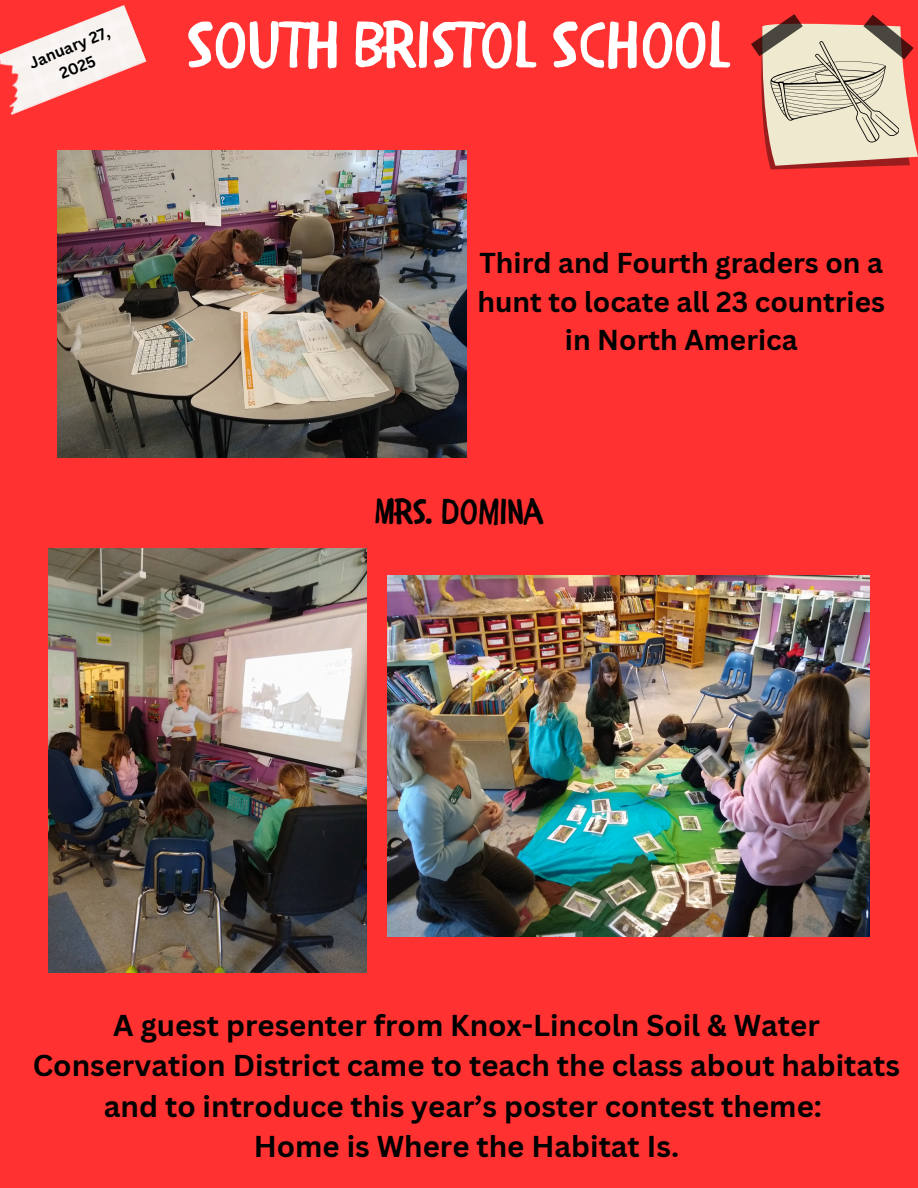
<style>
.page{position:relative;width:918px;height:1188px;background:#ff3131}
.page>*{position:absolute;margin:0;border:0;box-sizing:border-box;transform-origin:0 0}
.t1{font:66px "CHILDRENONE";color:#fff}
.t2{font:36px "CHILDRENONE";color:#000}
.t3{font:700 29.4px/40.7px "Canva Sans";color:#000;text-align:center}
.t4{font:700 28.05px/38.5px "Canva Sans";color:#000;text-align:center}
.t5{font:700 15.45px "Canva Sans";color:#000}
</style>
<div class="page">
<img style="left:0;top:5px;width:146px;height:110px">
<svg style="left:751px;top:14px;width:167px;height:155px"></svg>
<img style="left:57px;top:150px;width:410px;height:308px">
<img style="left:48px;top:549px;width:319px;height:424px">
<img style="left:388px;top:576px;width:481px;height:361px">
<p class="t5" style="left:26px;top:54px;width:87px;rotate:-23deg">January 27,</p>
<h1 class="t1" style="left:187px;top:-13px;width:545px">SOUTH BRISTOL SCHOOL</h1>
<p class="t5" style="left:56px;top:64px;width:39px;rotate:-23deg">2025</p>
<p class="t4" style="left:477px;top:243px;width:409px">Third and Fourth graders on a hunt to locate all 23 countries in North America</p>
<p class="t2" style="left:375px;top:480px;width:169px">MRS. DOMINA</p>
<p class="t3" style="left:33px;top:1004px;width:869px">A guest presenter from Knox-Lincoln Soil &amp; Water Conservation District came to teach the class about habitats and to introduce this year’s poster contest theme:<br>Home is Where the Habitat Is.</p>
</div>
